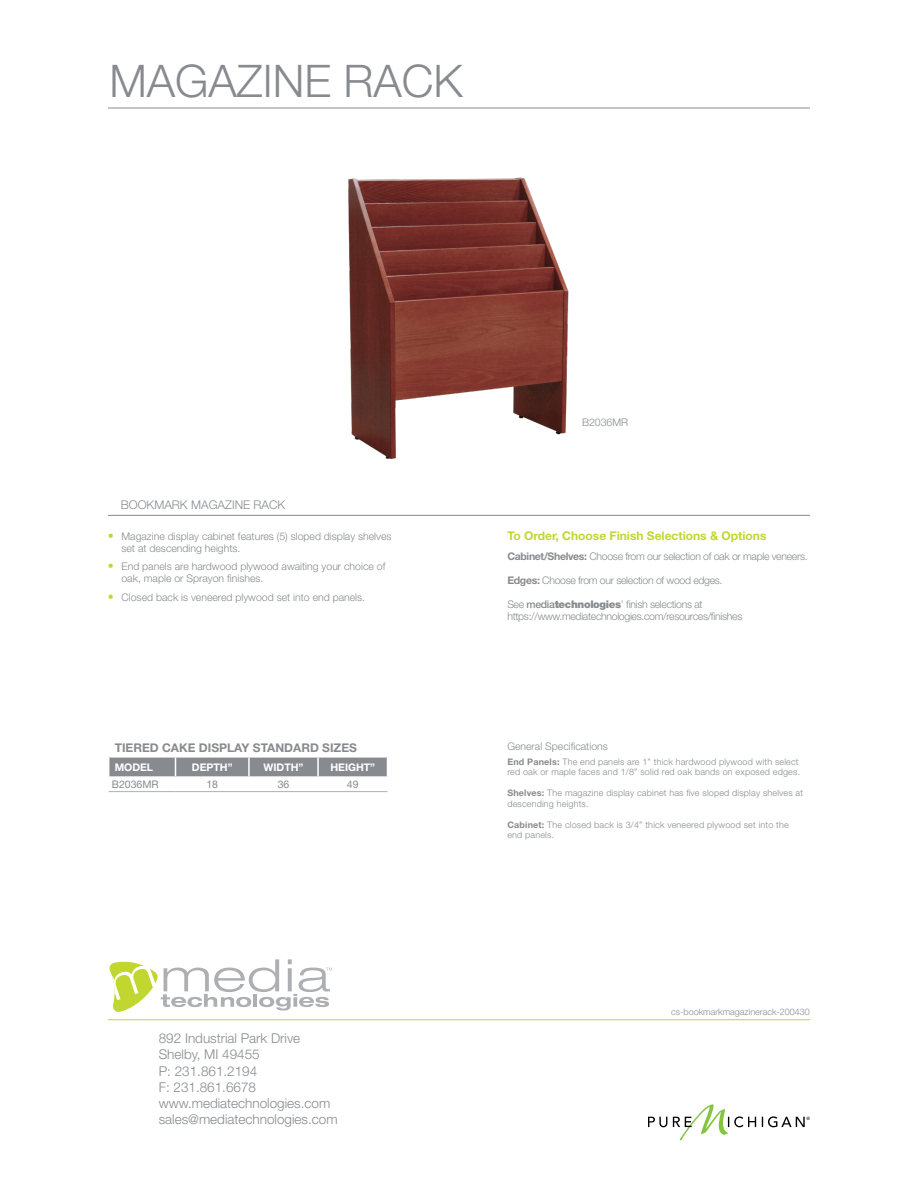
<style>
.page{position:relative;width:918px;height:1188px;background:#fff}
.page>*{position:absolute;margin:0;border:0;box-sizing:border-box;transform-origin:0 0}
.t1{font:300 45px "Helvetica Neue LT Std";color:#878a8e}
.t2{font:300 13.5px/16.2px "Helvetica Neue LT Std";color:#878a8e}
.t3{font:700 12px "Helvetica Neue LT Std";color:#c1d72f}
.t4{font:700 12px "Helvetica Neue LT Std";color:#878a8e}
.t5{font:300 12px "Helvetica Neue LT Std";color:#878a8e}
.t6{font:300 10.5px/12px "Helvetica Neue LT Std";color:#878a8e}
.t7{font:300 10.5px/12px "Helvetica Neue LT Std";letter-spacing:-.03em;color:#878a8e}
.t8{font:700 10.5px "Helvetica Neue LT Std";color:#fff}
.t9{font:10.5px "Helvetica Neue LT Std";color:#878a8e}
.t10{font:300 9px/10.5px "Helvetica Neue LT Std";letter-spacing:.02em;color:#878a8e}
.t11{font:300 9px "Helvetica Neue LT Std";color:#878a8e}
.t12{font:4.5px "Helvetica Neue";color:#000}
.s1{font-size:12px;color:#c1d72f}
.s2{font-weight:700}
.s3{font-weight:500}
.s4{font-weight:900}
</style>
<div class="page">
<svg style="left:109px;top:959px;width:223px;height:53px"></svg>
<hr style="left:108px;top:108px;width:702px;height:1px;background:#878a8e">
<svg style="left:648px;top:1104px;width:157px;height:36px"></svg>
<hr style="left:108px;top:1019px;width:702px;height:1px;background:#c1d72f">
<hr style="left:108px;top:515px;width:702px;height:1px;background:#878a8e">
<div style="left:109px;top:758px;width:278px;height:18px;background:#878a8e"></div>
<hr style="left:109px;top:791px;width:67px;height:1px;background:#adafb2">
<hr style="left:176px;top:791px;width:73px;height:1px;background:#adafb2">
<hr style="left:249px;top:791px;width:69px;height:1px;background:#adafb2">
<hr style="left:318px;top:791px;width:70px;height:1px;background:#adafb2">
<img style="left:348px;top:177px;width:221px;height:283px">
<h1 class="t1" style="left:109px;top:53px;width:355px">MAGAZINE RACK</h1>
<h3 class="t5" style="left:121px;top:497px;width:166px">BOOKMARK MAGAZINE RACK</h3>
<p class="t6" style="left:121px;top:530px;width:272px;text-indent:-14px"><span class="s1">•</span> Magazine display cabinet features (5) sloped display shelves set at descending heights.</p>
<p class="t6" style="left:121px;top:560px;width:265px;text-indent:-14px"><span class="s1">•</span> End panels are hardwood plywood awaiting your choice of oak, maple or Sprayon finishes.</p>
<p class="t6" style="left:108px;top:591px;width:259px"><span class="s1">•</span> Closed back is veneered plywood set into end panels.</p>
<h3 class="t4" style="left:115px;top:740px;width:244px">TIERED CAKE DISPLAY STANDARD SIZES</h3>
<p class="t8" style="left:115px;top:761px;width:40px">MODEL</p>
<p class="t8" style="left:192px;top:761px;width:42px">DEPTH”</p>
<p class="t8" style="left:264px;top:761px;width:41px">WIDTH”</p>
<p class="t8" style="left:330px;top:761px;width:46px">HEIGHT”</p>
<p class="t9" style="left:112px;top:778px;width:48px">B2036MR</p>
<p class="t9" style="left:206px;top:778px;width:13px">18</p>
<p class="t9" style="left:278px;top:778px;width:13px">36</p>
<p class="t9" style="left:347px;top:778px;width:13px">49</p>
<h2 class="t2" style="left:159px;top:1030px;width:180px">892 Industrial Park Drive<br>Shelby, MI 49455<br>P: 231.861.2194<br>F: 231.861.6678 www.mediatechnologies.com sales@mediatechnologies.com</h2>
<p class="t6" style="left:582px;top:416px;width:48px">B2036MR</p>
<h3 class="t3" style="left:507px;top:528px;width:261px">To Order, Choose Finish Selections &amp; Options</h3>
<p class="t7" style="left:507px;top:550px;width:302px"><span class="s2">Cabinet/Shelves:</span> Choose from our selection of oak or maple veneers.</p>
<p class="t7" style="left:507px;top:574px;width:217px"><span class="s2">Edges:</span> Choose from our selection of wood edges.</p>
<p class="t7" style="left:507px;top:598px;width:237px">See <span class="s3">media</span><span class="s4">technologies</span>’ finish selections at https://www.mediatechnologies.com/resources/finishes</p>
<p class="t6" style="left:507px;top:740px;width:102px">General Specifications</p>
<p class="t10" style="left:507px;top:756px;width:294px"><span class="s2">End Panels:</span> The end panels are 1” thick hardwood plywood with select red oak or maple faces and 1/8” solid red oak bands on exposed edges.</p>
<p class="t10" style="left:507px;top:788px;width:297px"><span class="s2">Shelves:</span> The magazine display cabinet has five sloped display shelves at descending heights.</p>
<p class="t10" style="left:507px;top:819px;width:283px"><span class="s2">Cabinet:</span> The closed back is 3/4” thick veneered plywood set into the end panels.</p>
<p class="t11" style="left:671px;top:1006px;width:140px">cs-bookmarkmagazinerack-200430</p>
<p class="t12" style="left:806px;top:1116px;width:5px">®</p>
</div>
